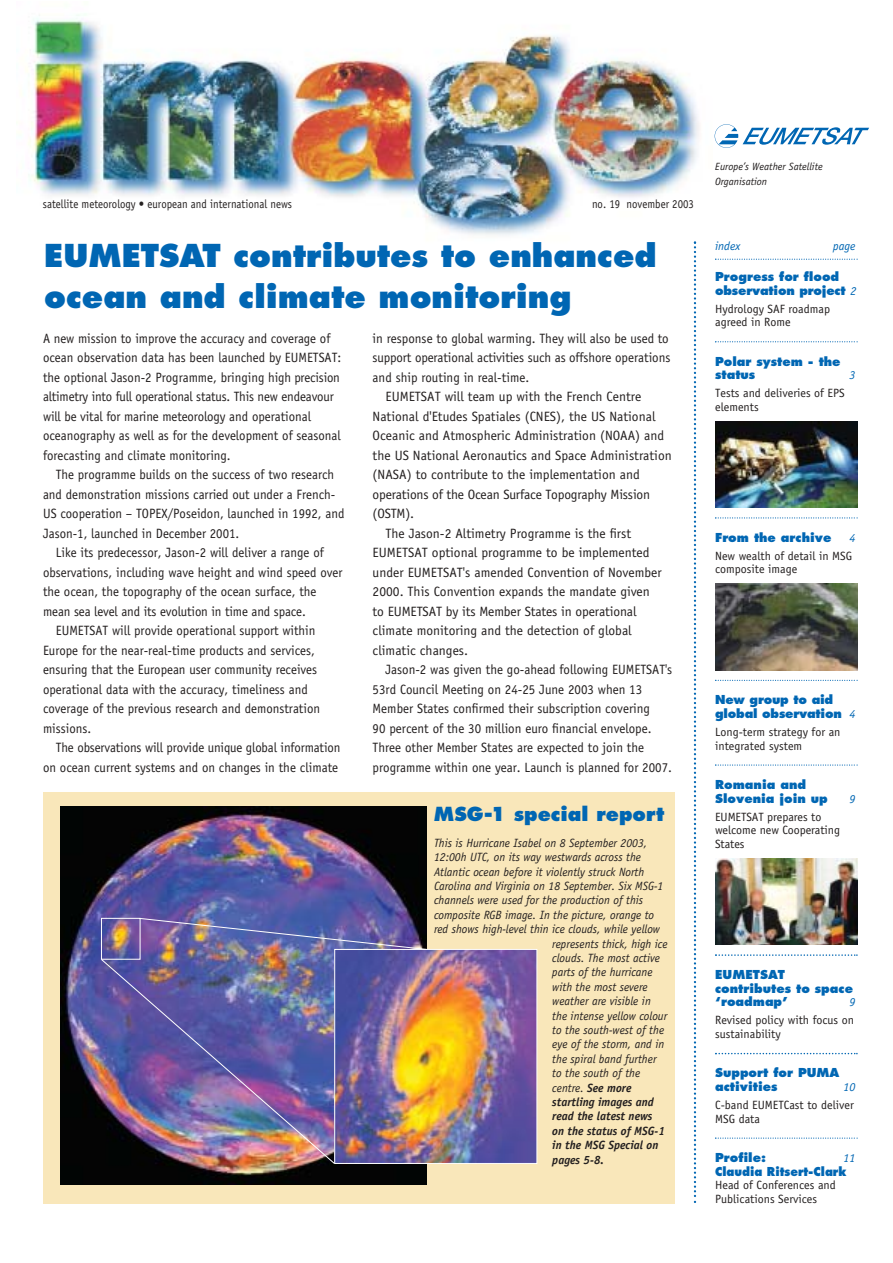
<style>
.page{position:relative;width:893px;height:1263px;background:#fff}
.page>*{position:absolute;margin:0;border:0;box-sizing:border-box;transform-origin:0 0}
.t1{font:800 30.75px/40.5px "Futura";color:#0066b3}
.t2{font:800 18.9px "Futura";color:#0066b3}
.t3{font:13.5px/19.5px "Officina Sans";color:#231f1f;scale:.95 1}
.t4{font:13.5px "Officina Sans";color:#231f1f}
.t5{font:13.5px "Officina Sans";color:#231f1f;scale:.96 1}
.t6{font:italic 12px "Officina Sans";color:#231f1f}
.t7{font:12px/13.8px "Officina Sans";color:#231f1f}
.t8{font:800 12px/13.8px "Futura";color:#0066b3}
.t9{font:italic 700 12px "Officina Sans";color:#231f1f}
.t10{font:12px "Officina Sans";color:#231f1f;scale:.9 1}
.t11{font:800 12px "Futura";color:#0066b3;scale:.92 1}
.t12{font:italic 12px "Officina Sans";color:#0066b3}
.t13{font:italic 10.5px/15px "Officina Sans";color:#231f1f}
.s1{font-family:"Officina Sans";font-weight:400;font-style:italic}
.s2{font-weight:700}
</style>
<div class="page">
<img style="left:26px;top:15px;width:673px;height:233px">
<svg style="left:714px;top:124px;width:155px;height:24px"></svg>
<svg style="left:693px;top:241px;width:3px;height:962px"></svg>
<svg style="left:715px;top:259px;width:142px;height:1px"></svg>
<svg style="left:715px;top:341px;width:142px;height:1px"></svg>
<svg style="left:715px;top:517px;width:142px;height:2px"></svg>
<svg style="left:715px;top:680px;width:142px;height:1px"></svg>
<svg style="left:715px;top:765px;width:142px;height:1px"></svg>
<svg style="left:715px;top:954px;width:142px;height:2px"></svg>
<svg style="left:715px;top:1053px;width:142px;height:1px"></svg>
<svg style="left:715px;top:1138px;width:142px;height:1px"></svg>
<div style="left:43px;top:792px;width:631px;height:411px;background:#f9e7ba"></div>
<img style="left:60px;top:807px;width:366px;height:377px">
<div style="left:101px;top:918px;width:39px;height:42px;border:1px solid #fff"></div>
<img style="left:715px;top:858px;width:142px;height:87px">
<img style="left:715px;top:421px;width:142px;height:86px">
<img style="left:715px;top:584px;width:142px;height:86px">
<img style="left:100px;top:958px;width:235px;height:207px">
<img style="left:139px;top:918px;width:288px;height:32px">
<img style="left:336px;top:951px;width:199px;height:211px">
<div style="left:334px;top:949px;width:203px;height:215px;border:1px solid #fff"></div>
<p class="t10" style="left:43px;top:200px;width:278px">satellite meteorology • european and international news</p>
<p class="t10" style="left:592px;top:200px;width:115px">no. 19 november 2003</p>
<p class="t13" style="left:715px;top:159px;width:109px">Europe’s Weather Satellite<br>Organisation</p>
<h1 class="t1" style="left:44px;top:238px;width:614px">EUMETSAT contributes to enhanced ocean and climate monitoring</h1>
<p class="t12" style="left:715px;top:241px;width:27px">index</p>
<p class="t12" style="left:833px;top:241px;width:24px">page</p>
<p class="t8" style="left:715px;top:270px;width:143px">Progress for flood observation project <span class="s1">2</span></p>
<p class="t7" style="left:715px;top:303px;width:116px">Hydrology SAF roadmap agreed in Rome</p>
<p class="t8" style="left:715px;top:355px;width:127px">Polar system - the status</p>
<p class="t5" style="left:372px;top:333px;width:310px">in response to global warming. They will also be used to</p>
<p class="t5" style="left:372px;top:353px;width:312px">support operational activities such as offshore operations</p>
<p class="t5" style="left:372px;top:372px;width:164px">and ship routing in real-time.</p>
<p class="t4" style="left:385px;top:392px;width:257px">EUMETSAT will team up with the French Centre</p>
<p class="t4" style="left:372px;top:411px;width:284px">National d'Etudes Spatiales (CNES), the US National</p>
<p class="t4" style="left:372px;top:431px;width:293px">Oceanic and Atmospheric Administration (NOAA) and</p>
<p class="t4" style="left:372px;top:450px;width:300px">the US National Aeronautics and Space Administration</p>
<p class="t4" style="left:372px;top:470px;width:268px">(NASA) to contribute to the implementation and</p>
<p class="t4" style="left:372px;top:489px;width:279px">operations of the Ocean Surface Topography Mission</p>
<p class="t4" style="left:372px;top:509px;width:43px">(OSTM).</p>
<p class="t4" style="left:385px;top:528px;width:247px">The Jason-2 Altimetry Programme is the first</p>
<p class="t4" style="left:372px;top:548px;width:278px">EUMETSAT optional programme to be implemented</p>
<p class="t4" style="left:372px;top:567px;width:290px">under EUMETSAT's amended Convention of November</p>
<p class="t4" style="left:372px;top:587px;width:278px">2000. This Convention expands the mandate given</p>
<p class="t4" style="left:372px;top:606px;width:265px">to EUMETSAT by its Member States in operational</p>
<p class="t4" style="left:372px;top:626px;width:260px">climate monitoring and the detection of global</p>
<p class="t4" style="left:372px;top:645px;width:97px">climatic changes.</p>
<p class="t5" style="left:385px;top:665px;width:300px">Jason-2 was given the go-ahead following EUMETSAT's</p>
<p class="t5" style="left:372px;top:684px;width:282px">53rd Council Meeting on 24-25 June 2003 when 13</p>
<p class="t5" style="left:372px;top:704px;width:290px">Member States confirmed their subscription covering</p>
<p class="t5" style="left:372px;top:723px;width:292px">90 percent of the 30 million euro financial envelope.</p>
<p class="t5" style="left:372px;top:743px;width:284px">Three other Member States are expected to join the</p>
<p class="t5" style="left:372px;top:762px;width:313px">programme within one year. Launch is planned for 2007.</p>
<h2 class="t2" style="left:434px;top:806px;width:232px">MSG-1 special report</h2>
<p class="t6" style="left:434px;top:838px;width:215px">This is Hurricane Isabel on 8 September 2003,</p>
<p class="t6" style="left:434px;top:852px;width:208px">12:00h UTC, on its way westwards across the</p>
<p class="t6" style="left:434px;top:867px;width:212px">Atlantic ocean before it violently struck North</p>
<p class="t6" style="left:434px;top:881px;width:231px">Carolina and Virginia on 18 September. Six MSG-1</p>
<p class="t6" style="left:434px;top:896px;width:211px">channels were used for the production of this</p>
<p class="t6" style="left:434px;top:910px;width:222px">composite RGB image. In the picture, orange to</p>
<p class="t6" style="left:434px;top:924px;width:228px">red shows high-level thin ice clouds, while yellow</p>
<p class="t6" style="left:552px;top:939px;width:117px">represents thick, high ice</p>
<p class="t6" style="left:552px;top:953px;width:109px">clouds. The most active</p>
<p class="t6" style="left:552px;top:968px;width:102px">parts of the hurricane</p>
<p class="t6" style="left:552px;top:982px;width:97px">with the most severe</p>
<p class="t6" style="left:552px;top:996px;width:100px">weather are visible in</p>
<p class="t6" style="left:552px;top:1011px;width:116px">the intense yellow colour</p>
<p class="t6" style="left:552px;top:1025px;width:113px">to the south-west of the</p>
<p class="t6" style="left:552px;top:1040px;width:113px">eye of the storm, and in</p>
<p class="t6" style="left:552px;top:1054px;width:106px">the spiral band further</p>
<p class="t6" style="left:552px;top:1068px;width:89px">to the south of the</p>
<p class="t6" style="left:552px;top:1083px;width:81px">centre. <span class="s2">See more</span></p>
<p class="t9" style="left:552px;top:1097px;width:103px">startling images and</p>
<p class="t9" style="left:552px;top:1112px;width:102px">read the latest news</p>
<p class="t9" style="left:552px;top:1126px;width:114px">on the status of MSG-1</p>
<p class="t9" style="left:552px;top:1140px;width:108px">in the MSG Special on</p>
<p class="t9" style="left:552px;top:1155px;width:53px">pages 5-8.</p>
<p class="t3" style="left:43px;top:330px;width:315px">A new mission to improve the accuracy and coverage of ocean observation data has been launched by EUMETSAT: the optional Jason-2 Programme, bringing high precision altimetry into full operational status. This new endeavour will be vital for marine meteorology and operational oceanography as well as for the development of seasonal forecasting and climate monitoring.</p>
<p class="t3" style="left:56px;top:466px;width:294px">The programme builds on the success of two research</p>
<p class="t3" style="left:43px;top:486px;width:309px">and demonstration missions carried out under a French-</p>
<p class="t3" style="left:43px;top:505px;width:319px">US cooperation – TOPEX/Poseidon, launched in 1992, and</p>
<p class="t3" style="left:43px;top:525px;width:208px">Jason-1, launched in December 2001.</p>
<p class="t3" style="left:56px;top:544px;width:283px">Like its predecessor, Jason-2 will deliver a range of</p>
<p class="t3" style="left:43px;top:564px;width:316px">observations, including wave height and wind speed over</p>
<p class="t3" style="left:43px;top:583px;width:289px">the ocean, the topography of the ocean surface, the</p>
<p class="t3" style="left:43px;top:603px;width:278px">mean sea level and its evolution in time and space.</p>
<p class="t3" style="left:56px;top:622px;width:275px">EUMETSAT will provide operational support within</p>
<p class="t3" style="left:43px;top:642px;width:287px">Europe for the near-real-time products and services,</p>
<p class="t3" style="left:43px;top:661px;width:290px">ensuring that the European user community receives</p>
<p class="t3" style="left:43px;top:681px;width:280px">operational data with the accuracy, timeliness and</p>
<p class="t3" style="left:43px;top:700px;width:293px">coverage of the previous research and demonstration</p>
<p class="t3" style="left:43px;top:720px;width:52px">missions.</p>
<p class="t3" style="left:56px;top:739px;width:301px">The observations will provide unique global information</p>
<p class="t3" style="left:43px;top:759px;width:312px">on ocean current systems and on changes in the climate</p>
<p class="t12" style="left:849px;top:371px;width:7px">3</p>
<p class="t7" style="left:715px;top:387px;width:131px">Tests and deliveries of EPS elements</p>
<p class="t8" style="left:715px;top:531px;width:118px">From the archive</p>
<p class="t12" style="left:849px;top:533px;width:7px">4</p>
<p class="t7" style="left:715px;top:550px;width:139px">New wealth of detail in MSG composite image</p>
<p class="t8" style="left:715px;top:694px;width:142px">New group to aid global observation <span class="s1">4</span></p>
<p class="t7" style="left:715px;top:726px;width:127px">Long-term strategy for an integrated system</p>
<p class="t8" style="left:715px;top:778px;width:114px">Romania and<br>Slovenia join up</p>
<p class="t12" style="left:849px;top:794px;width:7px">9</p>
<p class="t7" style="left:715px;top:811px;width:126px">EUMETSAT prepares to welcome new Cooperating<br>States</p>
<p class="t8" style="left:715px;top:968px;width:139px">EUMETSAT contributes to space ‘roadmap’</p>
<p class="t12" style="left:849px;top:998px;width:7px">9</p>
<p class="t7" style="left:715px;top:1014px;width:140px">Revised policy with focus on sustainability</p>
<p class="t8" style="left:715px;top:1067px;width:126px">Support for PUMA activities</p>
<p class="t12" style="left:843px;top:1082px;width:13px">10</p>
<p class="t7" style="left:715px;top:1099px;width:140px">C-band EUMETCast to deliver<br>MSG data</p>
<p class="t8" style="left:715px;top:1151px;width:52px">Profile:</p>
<p class="t12" style="left:843px;top:1153px;width:13px">11</p>
<p class="t11" style="left:715px;top:1166px;width:144px">Claudia Ritsert-Clark</p>
<p class="t7" style="left:715px;top:1179px;width:122px">Head of Conferences and<br>Publications Services</p>
</div>
